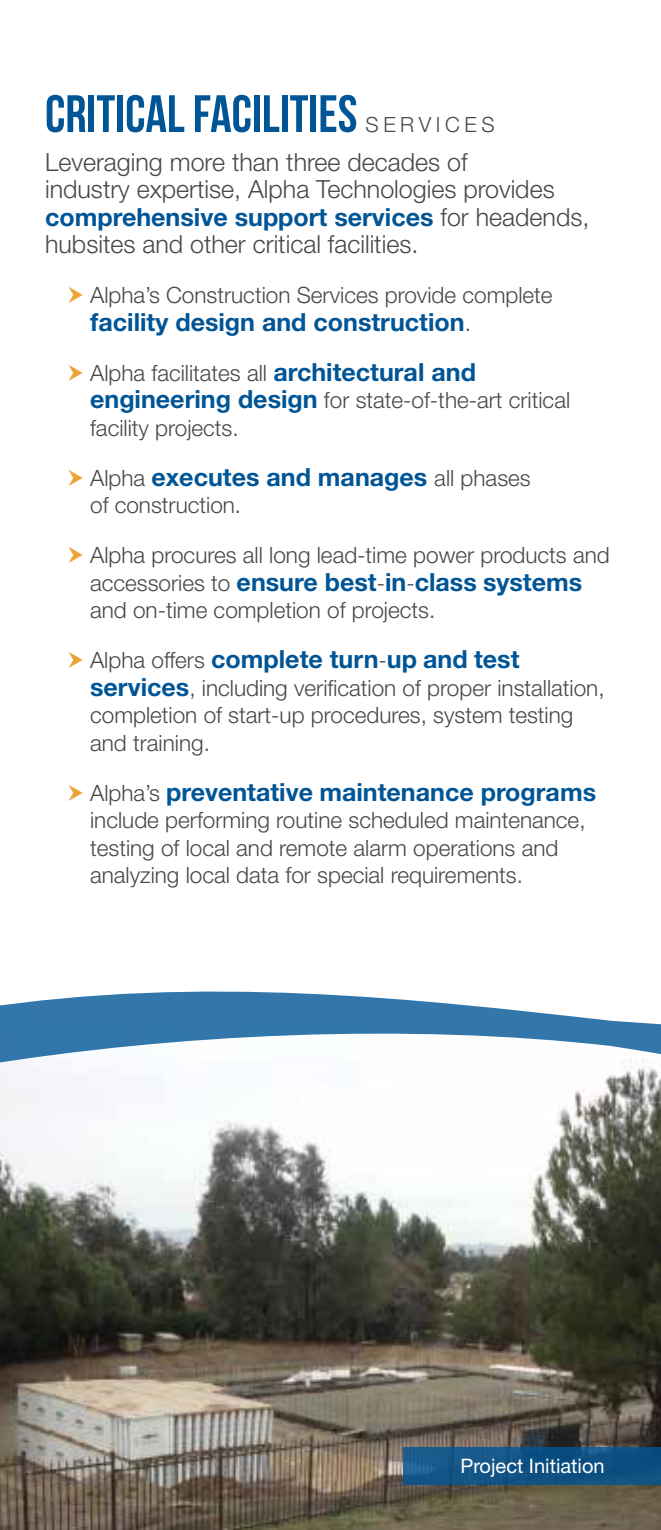
<style>
.page{position:relative;width:661px;height:1530px;background:#fff}
.page>*{position:absolute;margin:0;border:0;box-sizing:border-box;transform-origin:0 0}
.t1{font:52.5px "Bebas Neue";color:#005596}
.t2{font:700 25px "Helvetica Neue LT Std";color:#005596}
.t3{font:300 25px/27.5px "Helvetica Neue LT Std";color:#48484a}
.t4{font:300 22.5px/27.5px "Helvetica Neue LT Std";color:#48484a}
.t5{font:300 21px "Helvetica Neue LT Std";letter-spacing:.215em;color:#48484a}
.t6{font:20px "Helvetica Neue LT Std";color:#fff}
.s1{font-weight:700;color:#005596}
.s2{font-weight:300;font-size:22.5px;color:#48484a}
.s3{font-weight:700;font-size:25px;color:#005596}
</style>
<div class="page">
<img style="left:0;top:1066px;width:660px;height:464px">
<svg style="left:0;top:991px;width:660px;height:75px;fill:#3276ab"></svg>
<div style="left:403px;top:1447px;width:257px;height:38px;background:#115283"></div>
<h1 class="t1" style="left:45px;top:85px;width:313px">CRITICAL FACILITIES</h1>
<p class="t5" style="left:365px;top:112px;width:130px">SERVICES</p>
<p class="t3" style="left:45px;top:148px;width:545px">Leveraging more than three decades of<br>industry expertise, Alpha Technologies provides <span class="s1">comprehensive support services</span> for headends, hubsites and other critical facilities.</p>
<p class="t4" style="left:90px;top:281px;width:463px">Alpha’s Construction Services provide complete</p>
<p class="t2" style="left:90px;top:306px;width:382px">facility design and construction<span class="s2">.</span></p>
<p class="t4" style="left:90px;top:359px;width:481px">Alpha facilitates all <span class="s3">architectural and engineering design</span> for state-of-the-art critical facility projects.</p>
<p class="t2" style="left:90px;top:461px;width:441px"><span class="s2">Alpha</span> executes and manages <span class="s2">all phases</span></p>
<p class="t4" style="left:90px;top:491px;width:152px">of construction.</p>
<p class="t4" style="left:90px;top:541px;width:520px">Alpha procures all long lead-time power products and</p>
<p class="t2" style="left:90px;top:566px;width:493px"><span class="s2">accessories to</span> ensure best<span class="s2">-</span>in<span class="s2">-</span>class systems</p>
<p class="t4" style="left:90px;top:596px;width:346px">and on-time completion of projects.</p>
<p class="t2" style="left:90px;top:644px;width:430px"><span class="s2">Alpha offers</span> complete turn<span class="s2">-</span>up and test</p>
<p class="t4" style="left:90px;top:674px;width:515px"><span class="s3">services</span>, including verification of proper installation, completion of start-up procedures, system testing and training.</p>
<p class="t2" style="left:90px;top:776px;width:507px"><span class="s2">Alpha’s</span> preventative maintenance programs</p>
<p class="t4" style="left:90px;top:806px;width:496px">include performing routine scheduled maintenance, testing of local and remote alarm operations and analyzing local data for special requirements.</p>
<p class="t6" style="left:460px;top:1454px;width:146px">Project Initiation</p>
</div>
